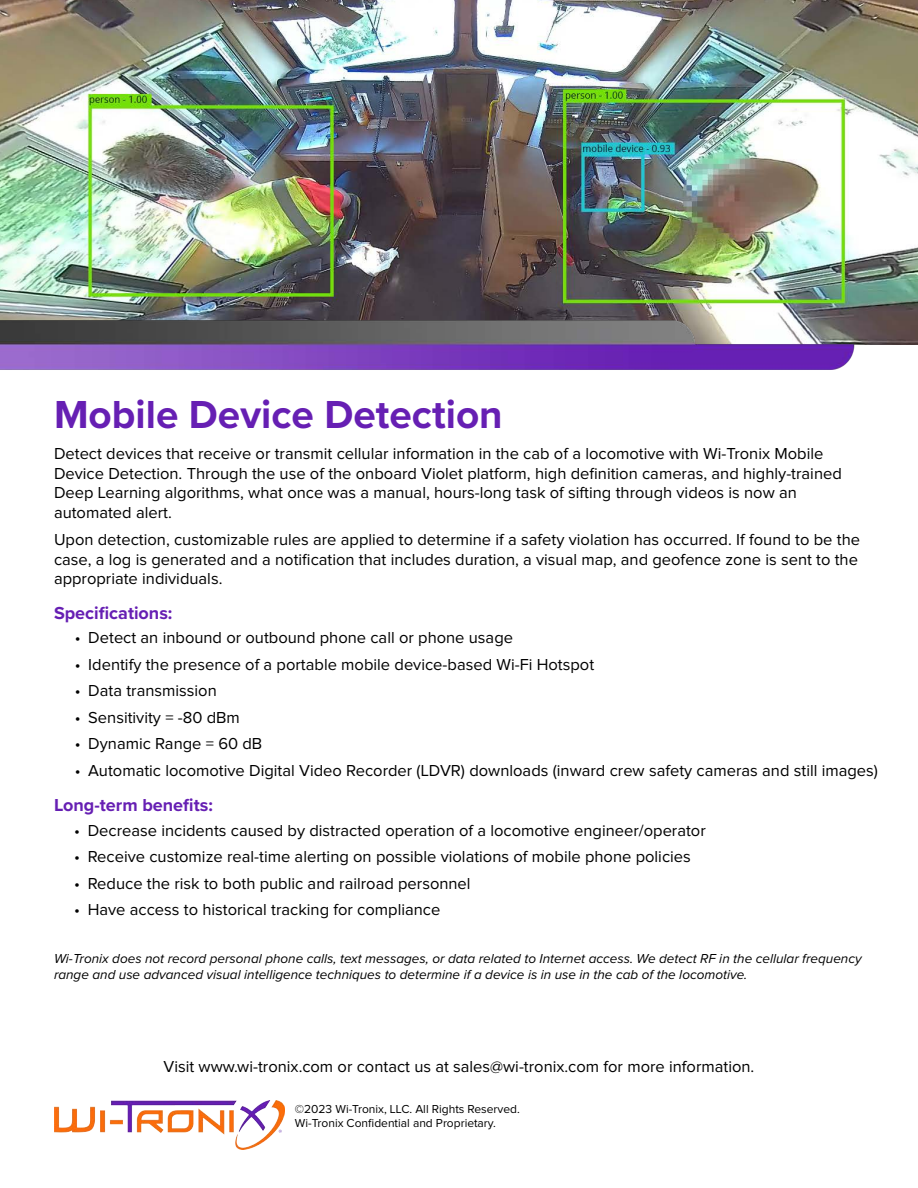
<style>
.page{position:relative;width:918px;height:1188px;background:#fff}
.page>*{position:absolute;margin:0;border:0;box-sizing:border-box;transform-origin:0 0}
.t1{font:700 40.5px "Proxima Nova";color:#661fb3}
.t2{font:700 18px "Proxima Nova";color:#661fb3}
.t3{font:16.5px/19.8px "Proxima Nova";color:#000}
.t4{font:italic 13.5px/16.2px "Proxima Nova";color:#000}
.t5{font:12px "Proxima Nova";color:#000}
</style>
<div class="page">
<img style="left:0;top:0;width:918px;height:306px">
<img style="left:0;top:306px;width:918px;height:64px">
<img style="left:54px;top:1100px;width:231px;height:50px">
<p class="t1" style="left:54px;top:384px;width:450px">Mobile Device Detection</p>
<p class="t3" style="left:54px;top:444px;width:789px">Detect devices that receive or transmit cellular information in the cab of a locomotive with Wi-Tronix Mobile Device Detection. Through the use of the onboard Violet platform, high definition cameras, and highly-trained Deep Learning algorithms, what once was a manual, hours-long task of sifting through videos is now an automated alert.</p>
<p class="t3" style="left:54px;top:530px;width:808px">Upon detection, customizable rules are applied to determine if a safety violation has occurred. If found to be the case, a log is generated and a notification that includes duration, a visual map, and geofence zone is sent to the appropriate individuals.</p>
<p class="t2" style="left:54px;top:599px;width:120px">Specifications:</p>
<p class="t3" style="left:75px;top:628px;width:440px">• Detect an inbound or outbound phone call or phone usage</p>
<p class="t3" style="left:75px;top:655px;width:521px">• Identify the presence of a portable mobile device-based Wi-Fi Hotspot</p>
<p class="t3" style="left:75px;top:682px;width:144px">• Data transmission</p>
<p class="t3" style="left:75px;top:708px;width:167px">• Sensitivity = -80 dBm</p>
<p class="t3" style="left:75px;top:735px;width:189px">• Dynamic Range = 60 dB</p>
<p class="t3" style="left:75px;top:761px;width:805px">• Automatic locomotive Digital Video Recorder (LDVR) downloads (inward crew safety cameras and still images)</p>
<p class="t2" style="left:54px;top:792px;width:160px">Long-term benefits:</p>
<p class="t3" style="left:74px;top:821px;width:633px">• Decrease incidents caused by distracted operation of a locomotive engineer/operator</p>
<p class="t3" style="left:74px;top:847px;width:618px">• Receive customize real-time alerting on possible violations of mobile phone policies</p>
<p class="t3" style="left:74px;top:874px;width:398px">• Reduce the risk to both public and railroad personnel</p>
<p class="t3" style="left:74px;top:901px;width:368px">• Have access to historical tracking for compliance</p>
<p class="t4" style="left:54px;top:950px;width:809px">Wi-Tronix does not record personal phone calls, text messages, or data related to Internet access. We detect RF in the cellular frequency range and use advanced visual intelligence techniques to determine if a device is in use in the cab of the locomotive.</p>
<p class="t3" style="left:164px;top:1057px;width:592px">Visit www.wi-tronix.com or contact us at sales@wi-tronix.com for more information.</p>
<p class="t5" style="left:295px;top:1104px;width:227px">©2023 Wi-Tronix, LLC. All Rights Reserved.</p>
<p class="t5" style="left:295px;top:1118px;width:203px">Wi-Tronix Confidential and Proprietary.</p>
</div>
